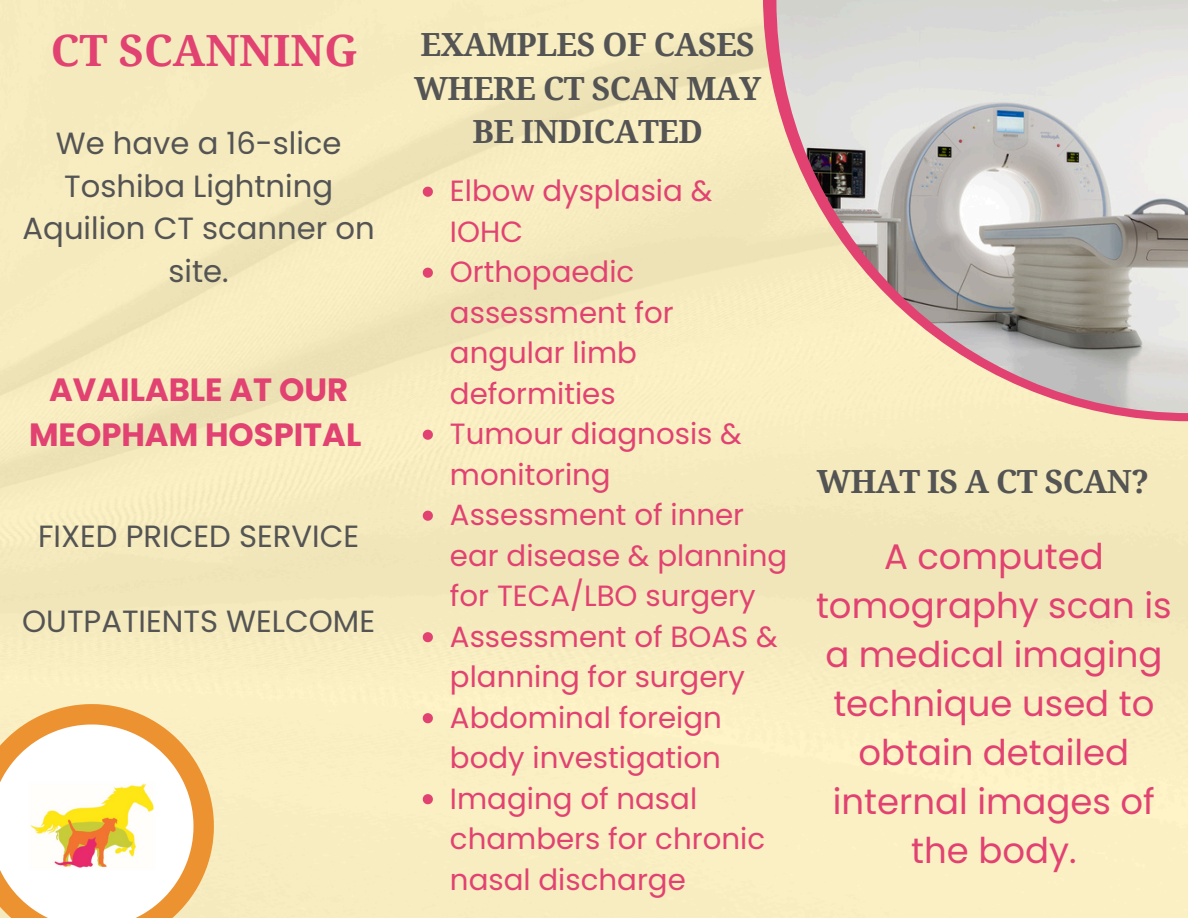
<style>
.page{position:relative;width:1188px;height:918px;background:#fff}
.page>*{position:absolute;margin:0;border:0;box-sizing:border-box;transform-origin:0 0}
.t1{font:700 43.05px "Droid Serif";color:#e14271}
.t2{font:35.55px/48.9px "Poppins";color:#e14271;text-align:center}
.t3{font:700 32.25px/45px "Poppins";color:#e14271;text-align:center}
.t4{font:700 31.95px/43.8px "Droid Serif";letter-spacing:-.02em;color:#545454;text-align:center}
.t5{font:30.75px/42.8px "Poppins";color:#545454;text-align:center}
.t6{font:29.25px/40.5px "Poppins";color:#e14271}
</style>
<div class="page">
<svg style="left:0;top:704px;width:214px;height:214px;background:#f3c480"></svg>
<img style="left:0;top:725px;width:193px;height:193px">
<svg style="left:423px;top:187px;width:10px;height:10px"></svg>
<svg style="left:423px;top:268px;width:10px;height:10px"></svg>
<svg style="left:423px;top:430px;width:10px;height:10px"></svg>
<svg style="left:423px;top:511px;width:10px;height:10px"></svg>
<svg style="left:423px;top:632px;width:10px;height:10px"></svg>
<svg style="left:423px;top:713px;width:10px;height:10px"></svg>
<svg style="left:423px;top:794px;width:10px;height:10px"></svg>
<svg style="left:763px;top:0;width:425px;height:421px;background:#f4d3b4"></svg>
<img style="left:776px;top:0;width:412px;height:413px">
<p class="t1" style="left:51px;top:26px;width:308px">CT SCANNING</p>
<p class="t5" style="left:23px;top:122px;width:354px">We have a 16-slice<br>Toshiba Lightning<br>Aquilion CT scanner on site.</p>
<p class="t3" style="left:29px;top:367px;width:334px">AVAILABLE AT OUR<br>MEOPHAM HOSPITAL</p>
<p class="t5" style="left:38px;top:515px;width:323px">FIXED PRICED SERVICE</p>
<p class="t5" style="left:22px;top:600px;width:354px">OUTPATIENTS WELCOME</p>
<p class="t4" style="left:414px;top:23px;width:349px">EXAMPLES OF CASES<br>WHERE CT SCAN MAY<br>BE INDICATED</p>
<p class="t6" style="left:450px;top:171px;width:264px">Elbow dysplasia &amp;<br>IOHC</p>
<h2 class="t6" style="left:450px;top:252px;width:225px">Orthopaedic assessment for angular limb deformities</h2>
<h4 class="t6" style="left:450px;top:414px;width:293px">Tumour diagnosis &amp; monitoring</h4>
<h4 class="t6" style="left:450px;top:495px;width:339px">Assessment of inner ear disease &amp; planning for TECA/LBO surgery</h4>
<p class="t6" style="left:450px;top:616px;width:329px">Assessment of BOAS &amp; planning for surgery</p>
<p class="t6" style="left:450px;top:697px;width:273px">Abdominal foreign body investigation</p>
<p class="t6" style="left:450px;top:778px;width:317px">Imaging of nasal chambers for chronic nasal discharge</p>
<p class="t4" style="left:817px;top:460px;width:334px">WHAT IS A CT SCAN?</p>
<h2 class="t2" style="left:816px;top:532px;width:357px">A computed tomography scan is a medical imaging technique used to obtain detailed internal images of the body.</h2>
</div>
